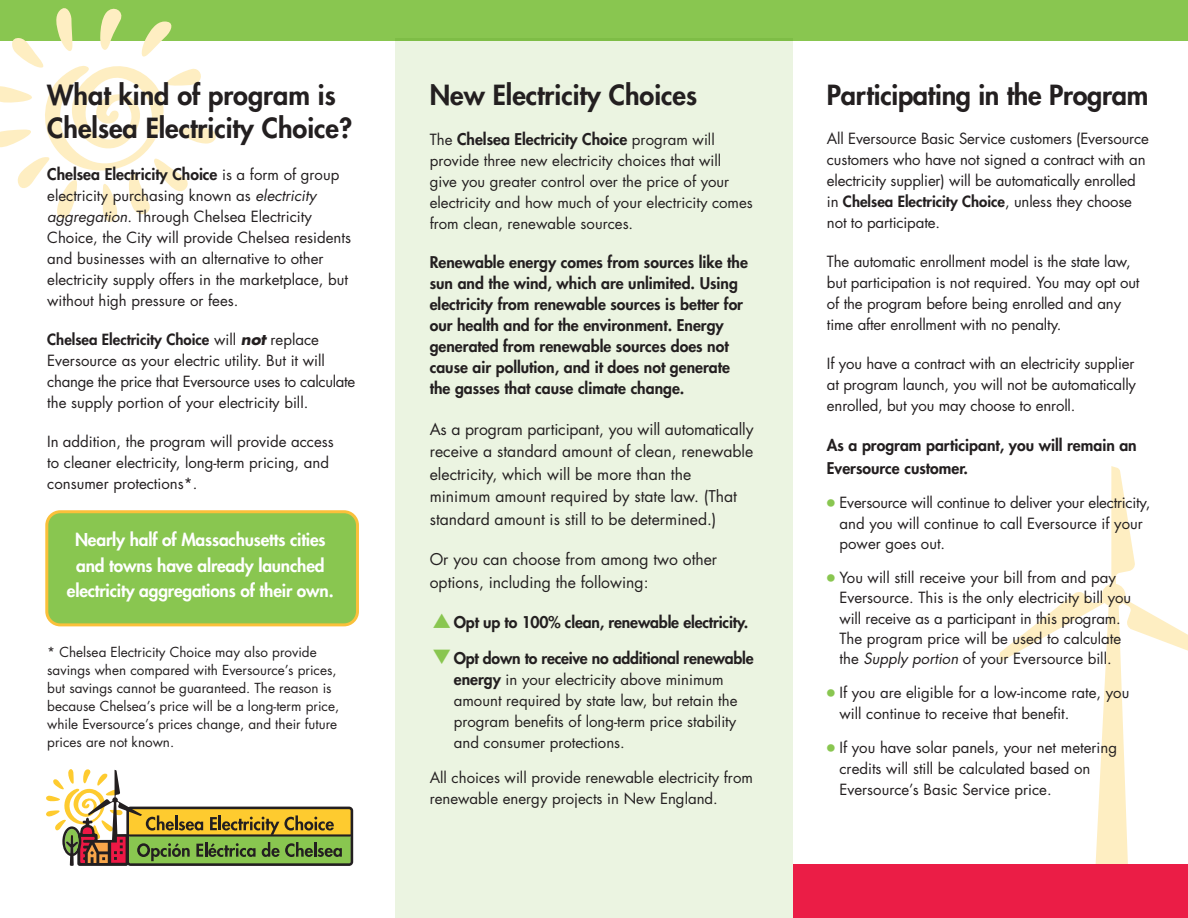
<style>
.page{position:relative;width:1188px;height:918px;background:#fff}
.page>*{position:absolute;margin:0;border:0;box-sizing:border-box;transform-origin:0 0}
.text{font:800 27px "Futura";letter-spacing:-.01em;color:#231f20}
.Header_small{font:800 27px/33px "Futura";color:#231f20}
.text-lessSpaceAfter{font:800 17.25px/25.5px "Futura";letter-spacing:-.01em;color:#fff;text-align:center}
.text-2{font:800 15.75px/21px "Futura";color:#231f20}
.text-3{font:15.75px/22.5px "Futura";color:#231f20}
.text-lessSpaceAfter-2{font:800 15.75px/22.5px "Futura";color:#231f20}
.text-4{font:15px/21px "Futura";color:#231f20}
.text-lessSpaceAfter-3{font:15px/20.2px "Futura";color:#231f20}
.text-5{font:13.5px/18px "Futura";color:#231f20}
.s1{font-weight:400;font-size:15px}
.s2{font-style:italic}
.s3{font-weight:800}
.s4{font-weight:700;font-style:italic}
.s5{font-weight:800;font-size:15.75px}
.s6{font-family:"Universal Newswith Comm Pi";color:#89c650}
</style>
<div class="page">
<svg style="left:999px;top:466px;width:189px;height:398px"></svg>
<div style="left:792px;top:864px;width:396px;height:54px;background:#eb1d46"></div>
<div style="left:395px;top:39px;width:397px;height:879px;background:#ebf4e1"></div>
<div style="left:0;top:0;width:1188px;height:41px;background:#89c650"></div>
<div style="left:47px;top:512px;width:310px;height:113px;background:#89c650;border-radius:14px"></div>
<div style="left:45px;top:510px;width:314px;height:116px;border:3px solid #fac03a;border-radius:14px"></div>
<div style="left:128px;top:808px;width:223px;height:29px;background:#fecb2f;border-radius:3px"></div>
<div style="left:129px;top:835px;width:222px;height:29px;background:#89c650;border-radius:3px"></div>
<div style="left:126px;top:807px;width:227px;height:59px;border:3px solid #231f20;border-radius:3px"></div>
<hr style="left:128px;top:834px;width:223px;height:3px;background:#231f20">
<svg style="left:46px;top:769px;width:296px;height:97px"></svg>
<svg style="left:0;top:8px;width:216px;height:214px"></svg>
<p class="Header_small" style="left:47px;top:78px;width:307px">What kind of program is<br>Chelsea Electricity Choice?</p>
<p class="text-2" style="left:47px;top:164px;width:294px">Chelsea Electricity Choice <span class="s1">is a form of group</span></p>
<p class="text-4" style="left:47px;top:185px;width:305px">electricity purchasing known as <span class="s2">electricity aggregation</span>. Through Chelsea Electricity Choice, the City will provide Chelsea residents and businesses with an alternative to other electricity supply offers in the marketplace, but without high pressure or fees.</p>
<p class="text-4" style="left:47px;top:329px;width:310px"><span class="s3">Chelsea Electricity Choice</span> will <span class="s4">not</span> replace Eversource as your electric utility. But it will change the price that Eversource uses to calculate the supply portion of your electricity bill.</p>
<p class="text-4" style="left:47px;top:431px;width:288px">In addition, the program will provide access to cleaner electricity, long-term pricing, and consumer protections*.</p>
<p class="text-lessSpaceAfter" style="left:67px;top:527px;width:268px">Nearly half of Massachusetts cities and towns have already launched electricity aggregations of their own.</p>
<p class="text-5" style="left:47px;top:643px;width:293px">* Chelsea Electricity Choice may also provide savings when compared with Eversource’s prices, but savings cannot be guaranteed. The reason is because Chelsea’s price will be a long-term price, while Eversource’s prices change, and their future prices are not known.</p>
<p class="text" style="left:430px;top:77px;width:269px">New Electricity Choices</p>
<p class="text-2" style="left:430px;top:129px;width:287px"><span class="s1">The</span> Chelsea Electricity Choice <span class="s1">program will</span></p>
<p class="text-4" style="left:430px;top:150px;width:325px">provide three new electricity choices that will<br>give you greater control over the price of your electricity and how much of your electricity comes from clean, renewable sources.</p>
<p class="text-2" style="left:430px;top:252px;width:320px">Renewable energy comes from sources like the sun and the wind, which are unlimited. Using electricity from renewable sources is better for our health and for the environment. Energy generated from renewable sources does not cause air pollution, and it does not generate the gasses that cause climate change.</p>
<p class="text-3" style="left:430px;top:418px;width:325px">As a program participant, you will automatically receive a standard amount of clean, renewable electricity, which will be more than the minimum amount required by state law. (That standard amount is still to be determined.)</p>
<p class="text-3" style="left:430px;top:548px;width:289px">Or you can choose from among two other options, including the following:</p>
<p class="text-2" style="left:454px;top:612px;width:296px">Opt up to 100% clean, renewable electricity.</p>
<p class="text-2" style="left:454px;top:648px;width:301px">Opt down to receive no additional renewable</p>
<p class="text-4" style="left:454px;top:669px;width:285px"><span class="s5">energy</span> in your electricity above minimum amount required by state law, but retain the program benefits of long-term price stability and consumer protections.</p>
<p class="text-4" style="left:430px;top:767px;width:325px">All choices will provide renewable electricity from renewable energy projects in New England.</p>
<p class="text" style="left:827px;top:77px;width:323px">Participating in the Program</p>
<p class="text-4" style="left:827px;top:127px;width:323px">All Eversource Basic Service customers (Eversource customers who have not signed a contract with an electricity supplier) will be automatically enrolled in <span class="s3">Chelsea Electricity Choice</span>, unless they choose not to participate.</p>
<p class="text-4" style="left:827px;top:250px;width:314px">The automatic enrollment model is the state law, but participation is not required. You may opt out of the program before being enrolled and any time after enrollment with no penalty.</p>
<p class="text-4" style="left:827px;top:352px;width:311px;text-align:justify">If you have a contract with an electricity supplier at program launch, you will not be automatically enrolled, but you may choose to enroll.</p>
<p class="text-lessSpaceAfter-2" style="left:827px;top:434px;width:311px">As a program participant, you will remain an<br>Eversource customer.</p>
<p class="text-lessSpaceAfter-3" style="left:840px;top:492px;width:312px;text-indent:-13px"><span class="s6">●</span> Eversource will continue to deliver your electricity, and you will continue to call Eversource if your power goes out.</p>
<p class="text-lessSpaceAfter-3" style="left:840px;top:567px;width:293px;text-indent:-13px"><span class="s6">●</span> You will still receive your bill from and pay Eversource. This is the only electricity bill you will receive as a participant in this program.<br>The program price will be used to calculate the <span class="s2">Supply portion</span> of your Eversource bill.</p>
<p class="text-lessSpaceAfter-3" style="left:840px;top:682px;width:291px;line-height:21px;text-indent:-13px"><span class="s6">●</span> If you are eligible for a low-income rate, you will continue to receive that benefit.</p>
<p class="text-4" style="left:840px;top:737px;width:279px;text-indent:-13px"><span class="s6">●</span> If you have solar panels, your net metering credits will still be calculated based on<br>Eversource’s Basic Service price.</p>
</div>
